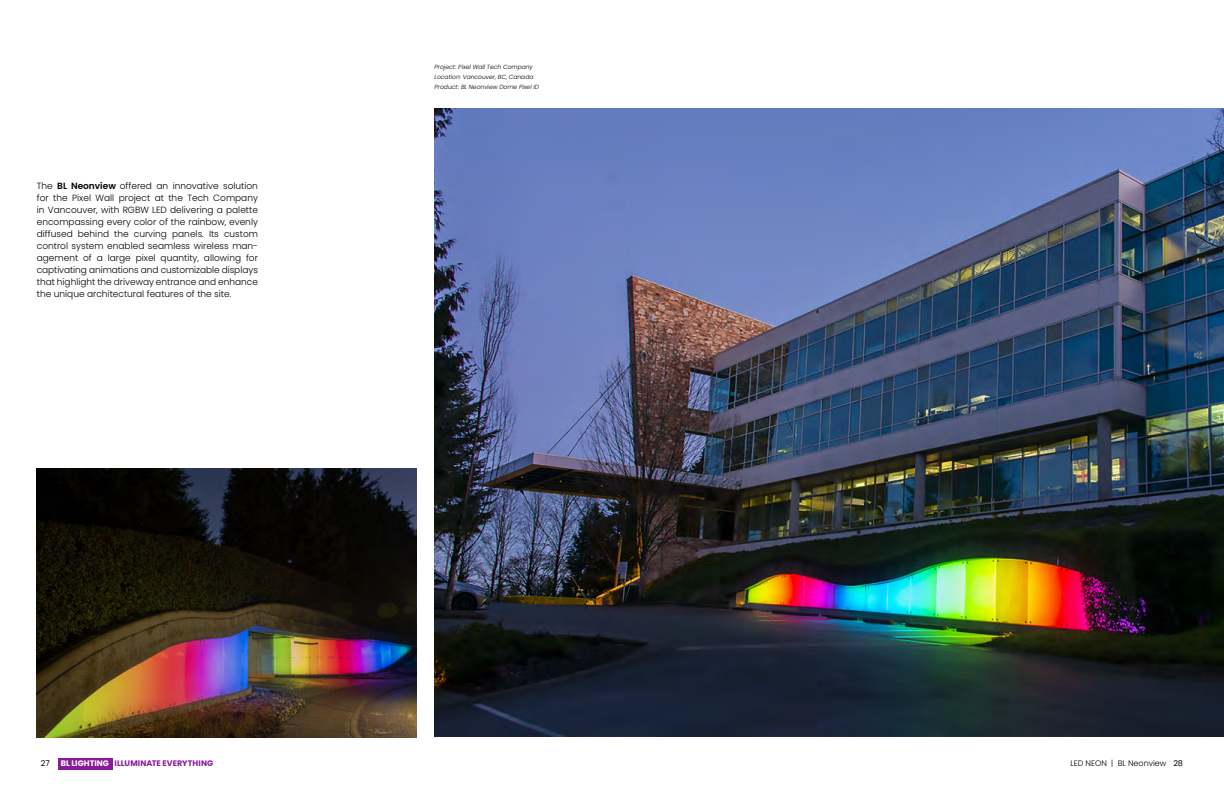
<style>
.page{position:relative;width:1224px;height:792px;background:#fff}
.page>*{position:absolute;margin:0;border:0;box-sizing:border-box;transform-origin:0 0}
.t1{font:300 9px/12px "Poppins";color:#000;text-align:justify}
.t2{font:700 8px "Poppins";letter-spacing:.01em;color:#881b9c}
.t3{font:300 8px "Poppins";color:#000}
.t4{font:8px "Poppins";color:#000}
.t5{font:italic 300 6px/10px "Poppins";color:#000}
.s1{font-weight:600}
.s2{color:#fff}
.s3{font-weight:400}
</style>
<div class="page">
<img style="left:37px;top:468px;width:380px;height:270px">
<img style="left:435px;top:108px;width:789px;height:629px">
<div style="left:58px;top:758px;width:54px;height:12px;background:#881b9c"></div>
<p class="t1" style="left:37px;top:180px;width:223px">The <span class="s1">BL Neonview</span> offered an innovative solution for the Pixel Wall project at the Tech Company in Vancouver, with RGBW LED delivering a palette encompassing every color of the rainbow, evenly diffused behind the curving panels. Its custom control system enabled seamless wireless man&shy;agement of a large pixel quantity, allowing for captivating animations and customizable displays that highlight the driveway entrance and enhance the unique architectural features of the site.</p>
<p class="t5" style="left:435px;top:62px;width:106px">Project: Pixel Wall Tech Company<br>Location: Vancouver, BC, Canada<br>Product: BL Neonview Dome Pixel ID</p>
<p class="t4" style="left:41px;top:759px;width:10px">27</p>
<p class="t2" style="left:61px;top:759px;width:154px"><span class="s2">BL LIGHTING</span> ILLUMINATE EVERYTHING</p>
<p class="t3" style="left:1070px;top:759px;width:114px">LED NEON | BL Neonview <span class="s3">28</span></p>
</div>
